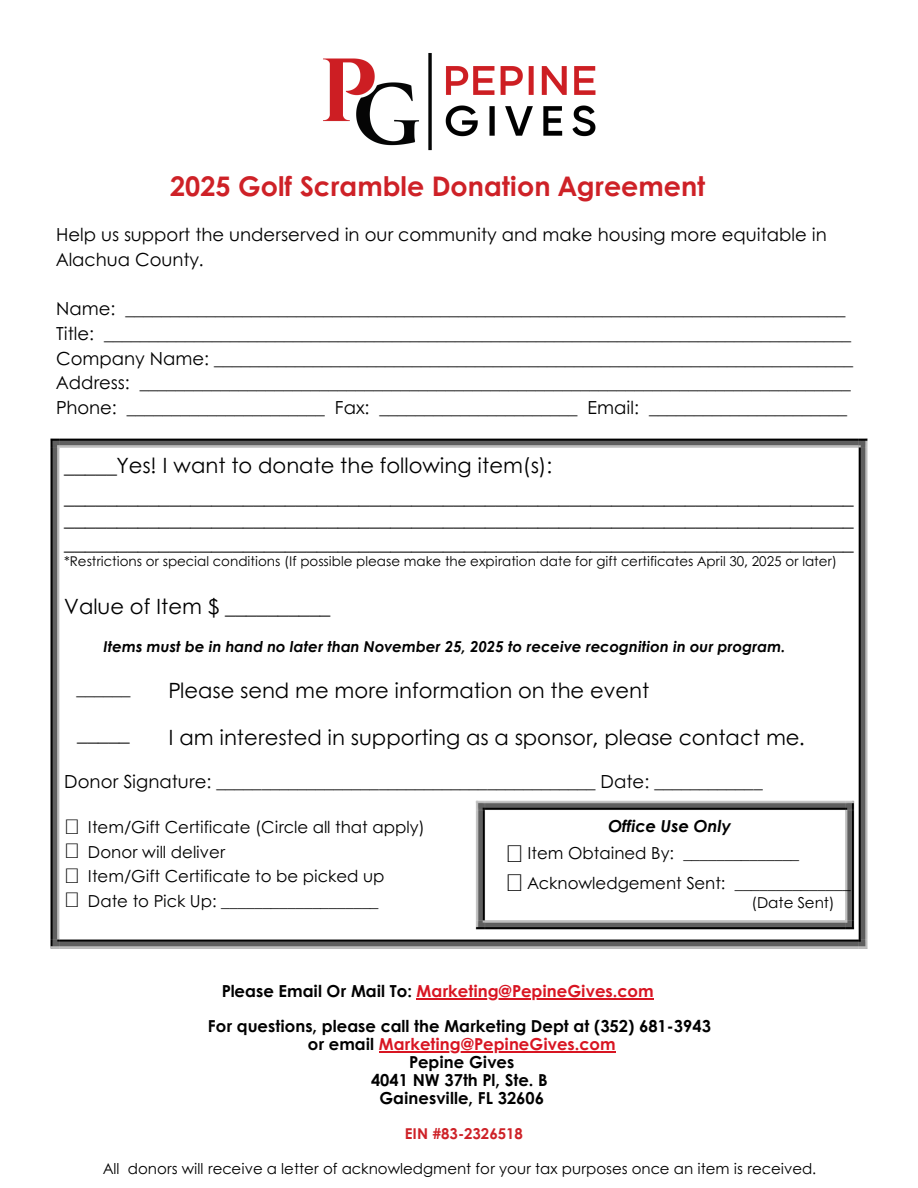
<style>
.page{position:relative;width:918px;height:1188px;background:#fff}
.page>*{position:absolute;margin:0;border:0;box-sizing:border-box;transform-origin:0 0}
.t1{font:700 27px "Century Gothic";color:#ce2127}
.t2{font:21px "Century Gothic";color:#000}
.t3{font:21px "Garamond";color:#000}
.t4{font:18px/24.8px "Century Gothic";color:#000}
.t5{font:18px "Garamond";color:#000}
.t6{font:16.5px "Century Gothic";color:#000}
.t7{font:700 16.5px/18px "Century Gothic";color:#000;text-align:center}
.t8{font:700 16.5px "Century Gothic";color:#d81522}
.t9{font:italic 700 16.5px "Century Gothic";color:#000}
.t10{font:15px "Century Gothic";color:#000}
.t11{font:italic 700 15px "Century Gothic";color:#000}
.t12{font:700 15px "Century Gothic";color:#ce2127}
.t13{font:13.5px "Century Gothic";color:#000}
.s1{color:#000}
.s2{color:#d81522}
</style>
<div class="page">
<img style="left:50px;top:438px;width:818px;height:511px">
<img style="left:323px;top:53px;width:273px;height:98px">
<hr style="left:379px;top:1051px;width:237px;height:1px;background:#d81522">
<hr style="left:417px;top:999px;width:237px;height:1px;background:#d81522">
<svg style="left:66px;top:819px;width:12px;height:15px"></svg>
<svg style="left:66px;top:844px;width:12px;height:14px"></svg>
<svg style="left:66px;top:868px;width:12px;height:15px"></svg>
<svg style="left:66px;top:893px;width:12px;height:14px"></svg>
<svg style="left:508px;top:845px;width:13px;height:17px"></svg>
<svg style="left:508px;top:874px;width:13px;height:17px"></svg>
<h4 class="t1" style="left:170px;top:166px;width:537px">2025 Golf Scramble Donation Agreement</h4>
<h4 class="t4" style="left:56px;top:221px;width:772px">Help us support the underserved in our community and make housing more equitable in<br>Alachua County.</h4>
<h6 class="t4" style="left:56px;top:295px;width:798px">Name: ________________________________________________________________________________ Title: ___________________________________________________________________________________ Company Name: _______________________________________________________________________ Address: _______________________________________________________________________________ Phone: ______________________ Fax: ______________________ Email: ______________________</h6>
<h1 class="t2" style="left:64px;top:449px;width:490px">_____Yes! I want to donate the following item(s):</h1>
<h4 class="t2" style="left:64px;top:480px;width:791px">___________________________________________________________________________</h4>
<h4 class="t2" style="left:64px;top:503px;width:791px">___________________________________________________________________________</h4>
<p class="t2" style="left:64px;top:526px;width:791px">___________________________________________________________________________</p>
<p class="t13" style="left:64px;top:550px;width:774px">*Restrictions or special conditions (If possible please make the expiration date for gift certificates April 30, 2025 or later)</p>
<p class="t2" style="left:64px;top:590px;width:268px">Value of Item $ __________</p>
<p class="t11" style="left:103px;top:636px;width:684px">Items must be in hand no later than November 25, 2025 to receive recognition in our program.</p>
<p class="t2" style="left:168px;top:674px;width:482px">Please send me more information on the event</p>
<p class="t2" style="left:168px;top:722px;width:638px">I am interested in supporting as a sponsor, please contact me.</p>
<h2 class="t4" style="left:64px;top:768px;width:700px">Donor Signature: __________________________________________ Date: ____________</h2>
<p class="t6" style="left:88px;top:815px;width:338px">Item/Gift Certificate (Circle all that apply)</p>
<h5 class="t9" style="left:608px;top:814px;width:125px">Office Use Only</h5>
<h4 class="t6" style="left:88px;top:839px;width:139px">Donor will deliver</h4>
<p class="t6" style="left:88px;top:864px;width:298px">Item/Gift Certificate to be picked up</p>
<h4 class="t6" style="left:88px;top:888px;width:292px">Date to Pick Up: ___________________</h4>
<p class="t10" style="left:751px;top:892px;width:85px">(Date Sent)</p>
<p class="t5" style="left:77px;top:679px;width:56px">______</p>
<p class="t3" style="left:77px;top:723px;width:54px">_____</p>
<h3 class="t6" style="left:527px;top:841px;width:273px">Item Obtained By: ______________</h3>
<h6 class="t6" style="left:527px;top:870px;width:325px">Acknowledgement Sent: ______________</h6>
<p class="t8" style="left:222px;top:979px;width:433px"><span class="s1">Please Email Or Mail To:</span> Marketing@PepineGives.com</p>
<h4 class="t7" style="left:208px;top:1016px;width:504px">For questions, please call the Marketing Dept at (352) 681-3943 or email <span class="s2">Marketing@PepineGives.com</span></h4>
<h3 class="t7" style="left:371px;top:1052px;width:178px">Pepine Gives<br>4041 NW 37th Pl, Ste. B<br>Gainesville, FL 32606</h3>
<h4 class="t12" style="left:405px;top:1122px;width:119px">EIN #83-2326518</h4>
<h4 class="t10" style="left:103px;top:1157px;width:715px">All donors will receive a letter of acknowledgment for your tax purposes once an item is received.</h4>
</div>
